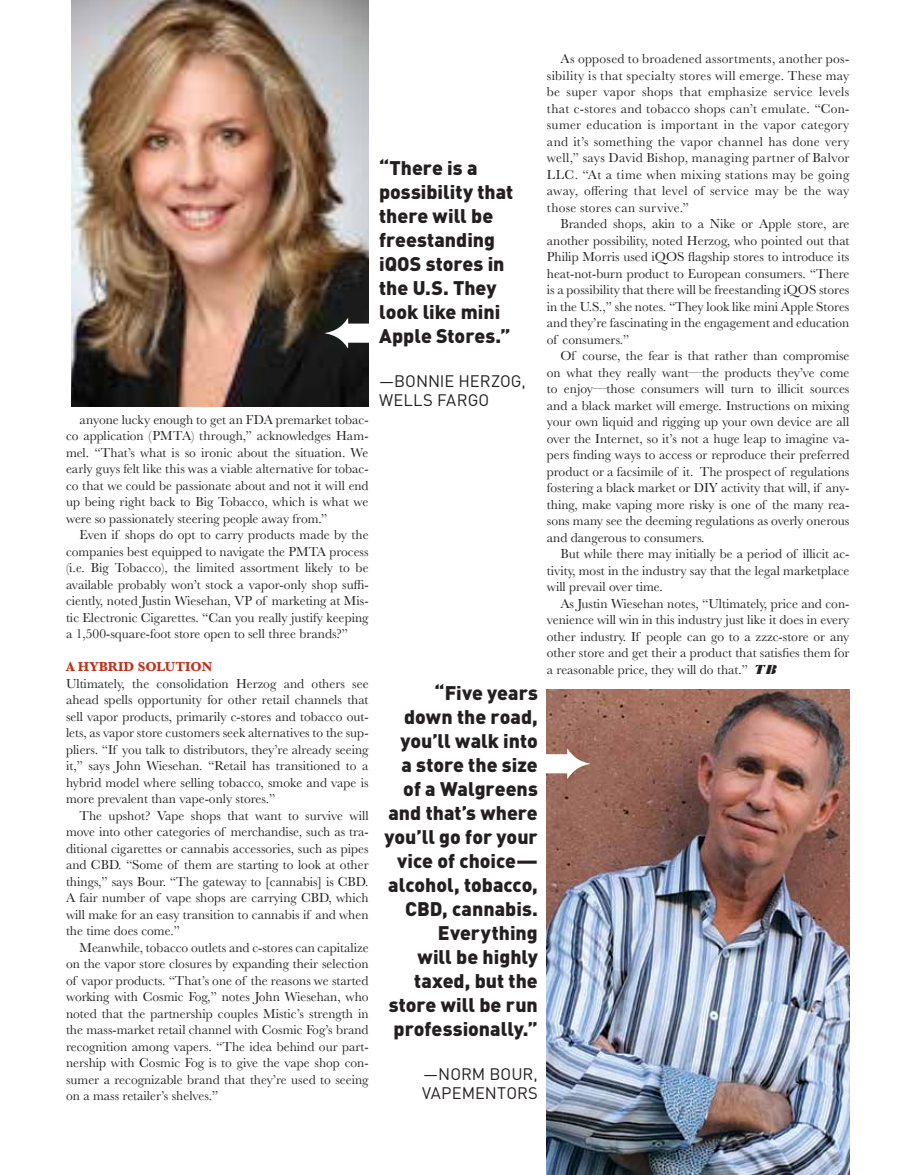
<style>
.page{position:relative;width:905px;height:1175px;background:#fff}
.page>*{position:absolute;margin:0;border:0;box-sizing:border-box;transform-origin:0 0}
.t1{font:900 19.5px/24px "DIN";color:#231f20;text-align:right}
.t2{font:16.5px/19.5px "DIN";color:#231f20}
.t3{font:13.5px/16.5px "Baskerville";color:#231f20;text-align:justify}
.t4{font:700 13.5px "Baskerville";color:#c0311a}
.s1{font-family:"Bodoni Ultra FLF";font-style:italic}
</style>
<div class="page">
<img style="left:71px;top:0;width:297px;height:406px">
<img style="left:547px;top:689px;width:302px;height:485px">
<svg style="left:325px;top:318px;width:44px;height:30px"></svg>
<svg style="left:546px;top:749px;width:44px;height:30px"></svg>
<p class="t3" style="left:66px;top:411px;width:304px;text-indent:14px">anyone lucky enough to get an FDA premarket tobac&shy;co application (PMTA) through,” acknowledges Ham&shy;mel. “That’s what is so ironic about the situation. We early guys felt like this was a viable alternative for tobac&shy;co that we could be passionate about and not it will end up being right back to Big Tobacco, which is what we were so passionately steering people away from.”</p>
<p class="t3" style="left:66px;top:527px;width:304px;text-indent:14px">Even if shops do opt to carry products made by the companies best equipped to navigate the PMTA process (i.e. Big Tobacco), the limited assortment likely to be available probably won’t stock a vapor-only shop suffi&shy;ciently, noted Justin Wiesehan, VP of marketing at Mis&shy;tic Electronic Cigarettes. “Can you really justify keeping a 1,500-square-foot store open to sell three brands?”</p>
<p class="t4" style="left:66px;top:657px;width:148px">A HYBRID SOLUTION</p>
<p class="t3" style="left:66px;top:675px;width:304px">Ultimately, the consolidation Herzog and others see ahead spells opportunity for other retail channels that sell vapor products, primarily c-stores and tobacco out&shy;lets, as vapor store customers seek alternatives to the sup&shy;pliers. “If you talk to distributors, they’re already seeing it,” says John Wiesehan. “Retail has transitioned to a hybrid model where selling tobacco, smoke and vape is more prevalent than vape-only stores.”</p>
<p class="t3" style="left:66px;top:807px;width:304px;text-indent:14px">The upshot? Vape shops that want to survive will move into other categories of merchandise, such as tra&shy;ditional cigarettes or cannabis accessories, such as pipes and CBD. “Some of them are starting to look at other things,” says Bour. “The gateway to [cannabis] is CBD.<br>A fair number of vape shops are carrying CBD, which will make for an easy transition to cannabis if and when the time does come.”</p>
<p class="t3" style="left:66px;top:939px;width:304px;text-indent:14px">Meanwhile, tobacco outlets and c-stores can capitalize on the vapor store closures by expanding their selection of vapor products. “That’s one of the reasons we started working with Cosmic Fog,” notes John Wiesehan, who noted that the partnership couples Mistic’s strength in the mass-market retail channel with Cosmic Fog’s brand recognition among vapers. “The idea behind our part&shy;nership with Cosmic Fog is to give the vape shop con&shy;sumer a recognizable brand that they’re used to seeing on a mass retailer’s shelves.”</p>
<h1 class="t1" style="left:379px;top:155px;width:136px;text-align:left">“There is a possibility that there will be freestanding iQOS stores in the U.S. They look like mini<br>Apple Stores.”</h1>
<p class="t2" style="left:379px;top:371px;width:148px">—BONNIE HERZOG,<br>WELLS FARGO</p>
<h1 class="t1" style="left:384px;top:680px;width:155px">“Five years down the road, you’ll walk into<br>a store the size of a Walgreens and that’s where you’ll go for your vice of choice— alcohol, tobacco,<br>CBD, cannabis.<br>Everything<br>will be highly taxed, but the store will be run professionally.”</h1>
<p class="t2" style="left:422px;top:1063px;width:117px">—NORM BOUR,<br>VAPEMENTORS</p>
<p class="t3" style="left:547px;top:51px;width:304px;text-indent:14px">As opposed to broadened assortments, another pos&shy;sibility is that specialty stores will emerge. These may be super vapor shops that emphasize service levels that c-stores and tobacco shops can’t emulate. “Con&shy;sumer education is important in the vapor category and it’s something the vapor channel has done very well,” says David Bishop, managing partner of Balvor LLC. “At a time when mixing stations may be going away, offering that level of service may be the way those stores can survive.”</p>
<p class="t3" style="left:547px;top:216px;width:304px;text-indent:14px">Branded shops, akin to a Nike or Apple store, are another possibility, noted Herzog, who pointed out that Philip Morris used iQOS flagship stores to introduce its heat-not-burn product to European consumers. “There is a possibility that there will be freestanding iQOS stores in the U.S.,” she notes. “They look like mini Apple Stores and they’re fascinating in the engagement and education of consumers.”</p>
<p class="t3" style="left:547px;top:348px;width:304px;text-indent:14px">Of course, the fear is that rather than compromise on what they really want—the products they’ve come to enjoy—those consumers will turn to illicit sources and a black market will emerge. Instructions on mixing your own liquid and rigging up your own device are all over the Internet, so it’s not a huge leap to imagine va&shy;pers finding ways to access or reproduce their preferred product or a facsimile of it. The prospect of regulations fostering a black market or DIY activity that will, if any&shy;thing, make vaping more risky is one of the many rea&shy;sons many see the deeming regulations as overly onerous and dangerous to consumers.</p>
<p class="t3" style="left:547px;top:546px;width:304px;text-indent:14px">But while there may initially be a period of illicit ac&shy;tivity, most in the industry say that the legal marketplace will prevail over time.</p>
<p class="t3" style="left:547px;top:595px;width:304px;text-indent:14px">As Justin Wiesehan notes, “Ultimately, price and con&shy;venience will win in this industry just like it does in every other industry. If people can go to a zzzc-store or any other store and get their a product that satisfies them for a reasonable price, they will do that.” <span class="s1">TB</span></p>
</div>
